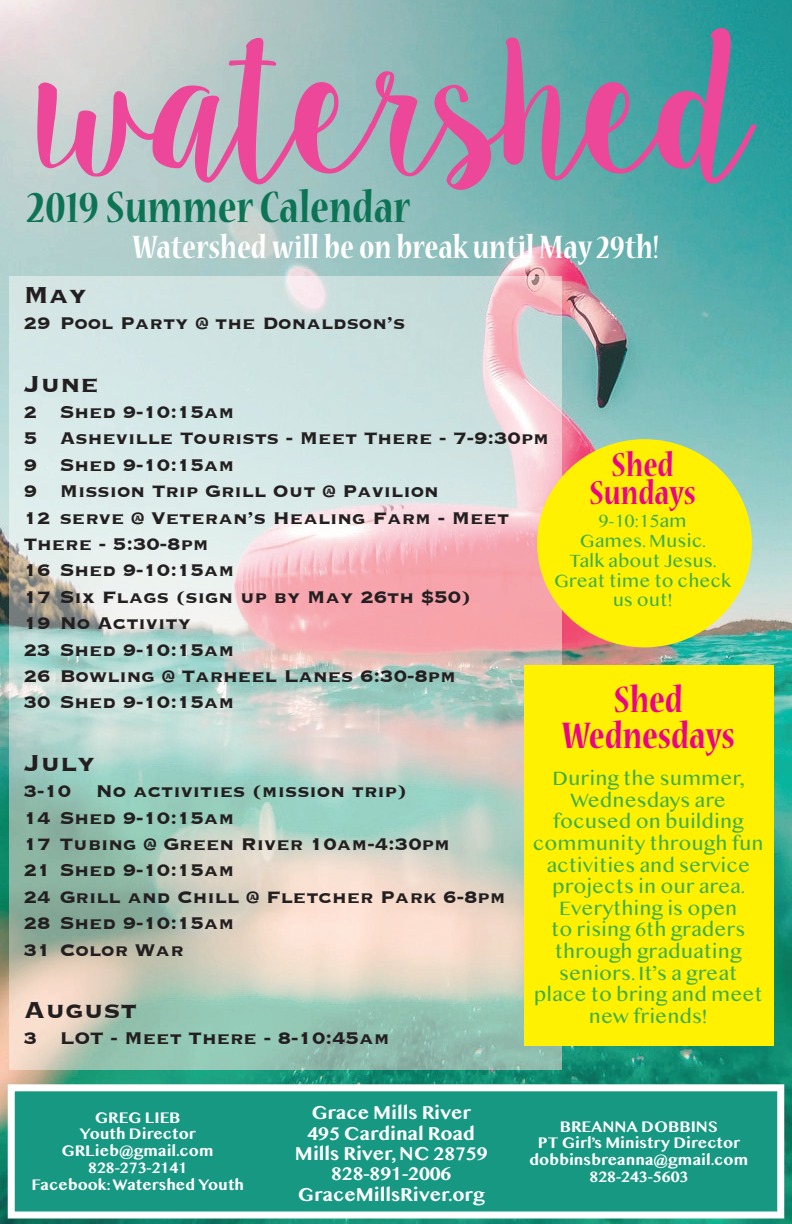
<style>
.page{position:relative;width:792px;height:1224px;background:#fff}
.page>*{position:absolute;margin:0;border:0;box-sizing:border-box;transform-origin:0 0}
.t1{font:187px "Sugar Plums";letter-spacing:-.065em;color:#ed4799}
.t2{font:700 condensed 49px "Nueva Std";color:#0c7454}
.t3{font:700 condensed 41px/36px "Nueva Std";color:#ed028c;text-align:center}
.t4{font:700 condensed 37px/28px "Nueva Std";color:#ed028c;text-align:center}
.t5{font:700 condensed 36px "Nueva Std";color:#fff}
.t6{font:700 30px "Copperplate";color:#231f20}
.t7{font:700 22px/26.4px "Copperplate";color:#231f20}
.t8{font:18px/21.6px "Bangla MN";color:#40ae49;text-align:center}
.t9{font:700 17px/20.4px "Bangla MN";color:#fff;text-align:center}
.t10{font:16.5px/19.8px "Bangla MN";color:#40ae49;text-align:center}
.t11{font:700 14px/16.8px "Bangla MN";color:#fff;text-align:center}
</style>
<div class="page">
<img style="left:0;top:0;width:792px;height:1224px">
<img style="left:9px;top:276px;width:553px;height:794px">
<svg style="left:8px;top:1084px;width:776px;height:134px;background:#31a391"></svg>
<div style="left:537px;top:439px;width:215px;height:208px;background:#fff101;border-radius:50%"></div>
<div style="left:524px;top:665px;width:249px;height:380px;background:#fff101"></div>
<h1 class="t1" style="left:33px;top:-3px;width:727px">watershed</h1>
<h2 class="t2" style="left:27px;top:185px;width:385px">2019 Summer Calendar</h2>
<h3 class="t5" style="left:133px;top:231px;width:528px">Watershed will be on break until May 29th!</h3>
<h3 class="t6" style="left:24px;top:275px;width:65px">May</h3>
<p class="t7" style="left:24px;top:309px;width:383px">29 Pool Party @ the Donaldson’s</p>
<h3 class="t6" style="left:24px;top:364px;width:77px">June</h3>
<p class="t7" style="left:24px;top:398px;width:527px">2 Shed 9-10:15am<br>5 Asheville Tourists - Meet There - 7-9:30pm<br>9 Shed 9-10:15am<br>9 Mission Trip Grill Out @ Pavilion<br>12 serve @ Veteran’s Healing Farm - Meet<br>There - 5:30-8pm<br>16 Shed 9-10:15am<br>17 Six Flags (sign up by May 26th $50)<br>19 No Activity<br>23 Shed 9-10:15am<br>26 Bowling @ Tarheel Lanes 6:30-8pm<br>30 Shed 9-10:15am</p>
<h3 class="t4" style="left:589px;top:453px;width:108px">Shed<br>Sundays</h3>
<p class="t10" style="left:554px;top:513px;width:179px">9-10:15am<br>Games. Music.<br>Talk about Jesus.<br>Great time to check us out!</p>
<h3 class="t3" style="left:562px;top:684px;width:175px">Shed<br>Wednesdays</h3>
<p class="t8" style="left:533px;top:769px;width:232px">During the summer,<br>Wednesdays are focused on building community through fun activities and service projects in our area.<br>Everything is open<br>to rising 6th graders through graduating seniors. It’s a great place to bring and meet new friends!</p>
<h3 class="t6" style="left:24px;top:743px;width:73px">July</h3>
<p class="t7" style="left:24px;top:777px;width:483px">3-10 No activities (mission trip)<br>14 Shed 9-10:15am<br>17 Tubing @ Green River 10am-4:30pm<br>21 Shed 9-10:15am<br>24 Grill and Chill @ Fletcher Park 6-8pm<br>28 Shed 9-10:15am<br>31 Color War</p>
<h3 class="t6" style="left:24px;top:990px;width:115px">August</h3>
<p class="t7" style="left:24px;top:1024px;width:367px">3 LOT - Meet There - 8-10:45am</p>
<p class="t9" style="left:295px;top:1103px;width:194px">Grace Mills River<br>495 Cardinal Road<br>Mills River, NC 28759<br>828-891-2006<br>GraceMillsRiver.org</p>
<p class="t11" style="left:31px;top:1109px;width:214px">GREG LIEB<br>Youth Director<br>GRLieb@gmail.com<br>828-273-2141<br>Facebook: Watershed Youth</p>
<p class="t11" style="left:529px;top:1118px;width:221px">BREANNA DOBBINS<br>PT Girl’s Ministry Director dobbinsbreanna@gmail.com<br>828-243-5603</p>
</div>
